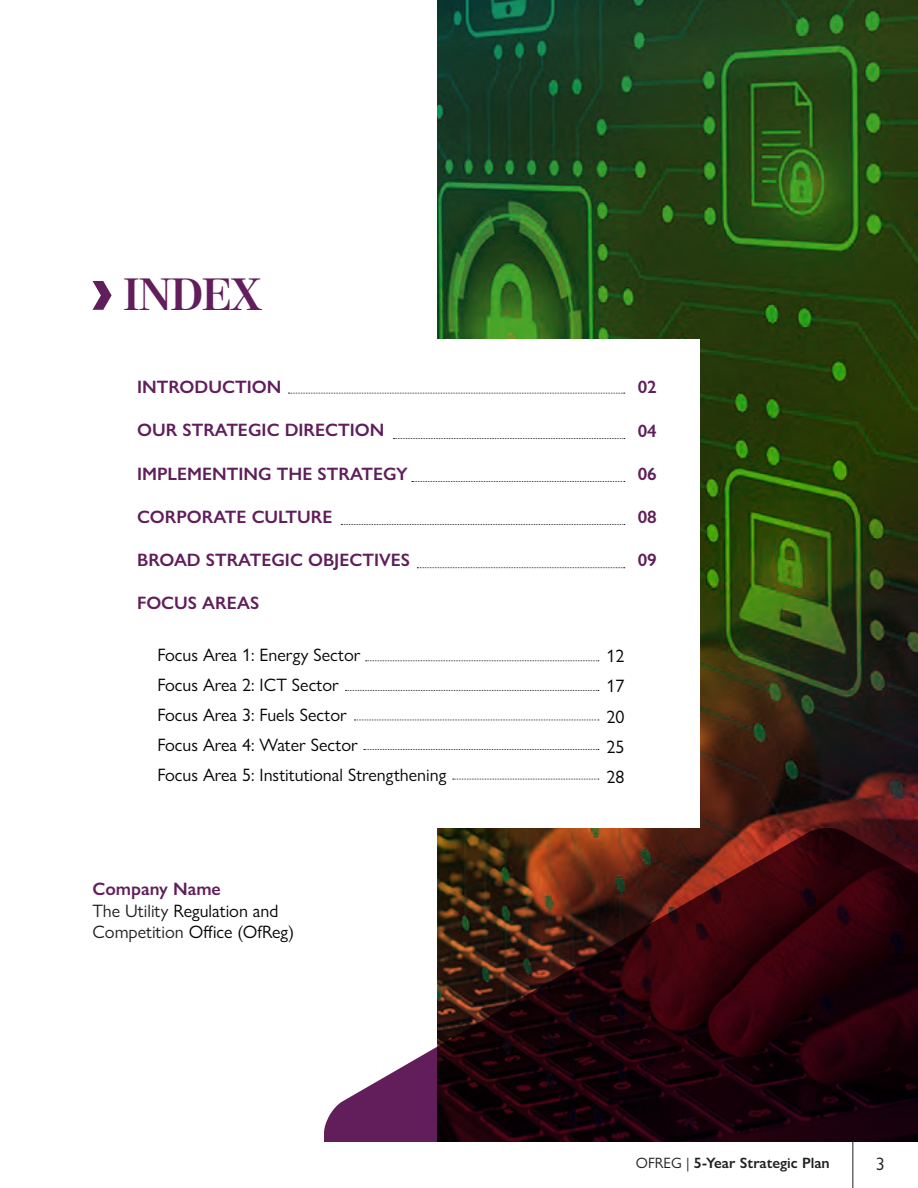
<style>
.page{position:relative;width:918px;height:1188px;background:#fff}
.page>*{position:absolute;margin:0;border:0;box-sizing:border-box;transform-origin:0 0}
.t1{font:700 45px "Moderno FB";color:#611e5b}
.t2{font:18px/30px "Gill Sans Nova";color:#040503}
.t3{font:600 18px "Gill Sans Nova";color:#601e5b}
.t4{font:18px "Gill Sans Nova";color:#231f20}
.t5{font:600 15px "Gill Sans Nova";color:#231f20}
.s1{font-weight:600;color:#601e5b}
.s2{color:#231f20}
.s3{font-weight:400}
</style>
<div class="page">
<img style="left:437px;top:0;width:481px;height:828px">
<svg style="left:324px;top:828px;width:594px;height:314px"></svg>
<div style="left:93px;top:340px;width:607px;height:488px;background:#fff"></div>
<hr style="left:852px;top:1142px;width:1px;height:46px;background:#231f20">
<svg style="left:93px;top:281px;width:19px;height:29px"></svg>
<svg style="left:288px;top:393px;width:337px;height:1px"></svg>
<svg style="left:393px;top:438px;width:232px;height:1px"></svg>
<svg style="left:412px;top:481px;width:213px;height:1px"></svg>
<svg style="left:341px;top:524px;width:284px;height:1px"></svg>
<svg style="left:417px;top:567px;width:208px;height:1px"></svg>
<svg style="left:366px;top:660px;width:233px;height:1px"></svg>
<svg style="left:345px;top:690px;width:254px;height:1px"></svg>
<svg style="left:354px;top:720px;width:245px;height:1px"></svg>
<svg style="left:364px;top:749px;width:235px;height:1px"></svg>
<svg style="left:453px;top:779px;width:146px;height:1px"></svg>
<h1 class="t1" style="left:124px;top:270px;width:140px">INDEX</h1>
<p class="t3" style="left:137px;top:376px;width:146px">INTRODUCTION</p>
<p class="t3" style="left:137px;top:419px;width:249px">OUR STRATEGIC DIRECTION</p>
<p class="t3" style="left:137px;top:462px;width:272px">IMPLEMENTING THE STRATEGY</p>
<p class="t3" style="left:137px;top:506px;width:197px">CORPORATE CULTURE</p>
<p class="t3" style="left:137px;top:549px;width:274px">BROAD STRATEGIC OBJECTIVES</p>
<p class="t3" style="left:137px;top:592px;width:124px">FOCUS AREAS</p>
<p class="t2" style="left:157px;top:640px;width:290px">Focus Area 1: Energy Sector<br>Focus Area 2: ICT Sector<br>Focus Area 3: Fuels Sector<br>Focus Area 4: Water Sector<br>Focus Area 5: Institutional Strengthening</p>
<p class="t2" style="left:93px;top:878px;width:203px;line-height:21.6px"><span class="s1">Company Name<br></span><span class="s2">The Utility</span> Regulation and<br><span class="s2">Competition</span> Office (OfReg)</p>
<p class="t3" style="left:638px;top:376px;width:21px">02</p>
<p class="t3" style="left:638px;top:419px;width:21px">04</p>
<p class="t3" style="left:638px;top:463px;width:21px">06</p>
<p class="t3" style="left:638px;top:506px;width:21px">08</p>
<p class="t3" style="left:638px;top:549px;width:21px">09</p>
<p class="t2" style="left:606px;top:641px;width:19px;text-align:justify">12<br>17<br>20<br>25<br>28</p>
<p class="t5" style="left:636px;top:1154px;width:195px"><span class="s3">OFREG |</span> 5-Year Strategic Plan</p>
<p class="t4" style="left:876px;top:1153px;width:10px">3</p>
</div>
